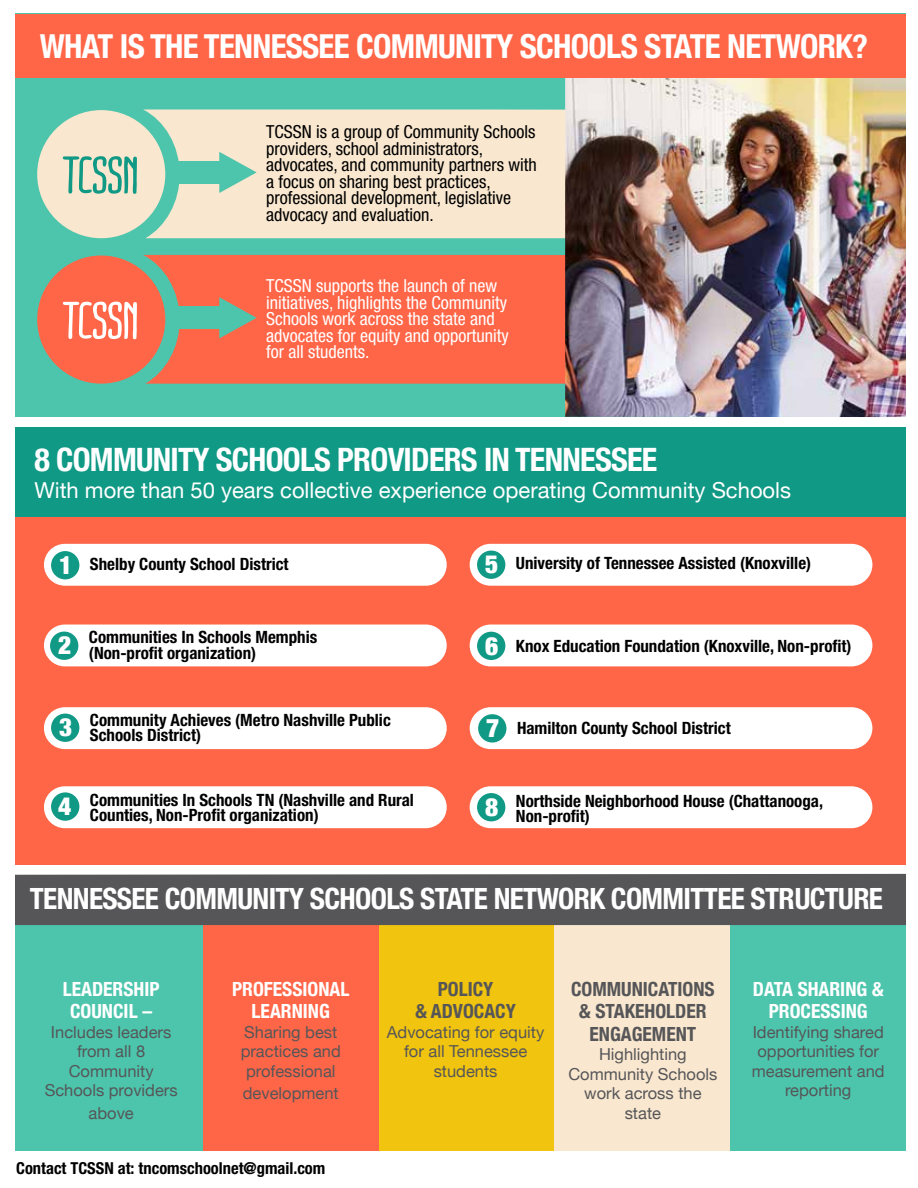
<style>
.page{position:relative;width:918px;height:1188px;background:#fff}
.page>*{position:absolute;margin:0;border:0;box-sizing:border-box;transform-origin:0 0}
.t1{font:700 52.95px "Ridemy Bike Pro";color:#fff}
.t2{font:700 52.95px "Ridemy Bike Pro";color:#109985}
.t3{font:700 condensed 33px "Helvetica Neue";letter-spacing:-.02em;color:#fff}
.t4{font:700 condensed 32.25px "Helvetica Neue";letter-spacing:-.02em;color:#fff}
.t5{font:700 condensed 29.25px "Helvetica Neue";letter-spacing:-.02em;color:#fff}
.t6{font:900 condensed 25.35px "Helvetica Neue";color:#fff}
.t7{font:22.05px "Helvetica Neue";color:#fff}
.t8{font:700 condensed 19.5px/22.5px "Helvetica Neue";color:#fff;text-align:center}
.t9{font:700 condensed 19.5px/22.5px "Helvetica Neue";color:#565658;text-align:center}
.t10{font:condensed 18px/16.5px "Helvetica Neue";color:#000}
.t11{font:condensed 18px/16.5px "Helvetica Neue";color:#fff}
.t12{font:700 condensed 16.95px/15.3px "Helvetica Neue";color:#000}
.t13{font:16.5px/19.5px "Helvetica Neue";color:#565658;text-align:center}
.t14{font:700 condensed 16.5px "Helvetica Neue";color:#000}
.s1{font-weight:900;font-size:25.35px;color:#fff}
</style>
<div class="page">
<div style="left:15px;top:14px;width:891px;height:403px;background:#4dc5ac"></div>
<div style="left:37px;top:256px;width:128px;height:128px;background:#ff6648;border-radius:50%"></div>
<div style="left:143px;top:255px;width:422px;height:129px;background:#ff6648"></div>
<div style="left:177px;top:306px;width:46px;height:23px;background:#4dc5ac"></div>
<svg style="left:219px;top:297px;width:38px;height:41px"></svg>
<div style="left:15px;top:917px;width:188px;height:234px;background:#4dc5ac"></div>
<div style="left:203px;top:917px;width:176px;height:234px;background:#ff6648"></div>
<div style="left:379px;top:917px;width:176px;height:234px;background:#f1c40f"></div>
<div style="left:555px;top:917px;width:175px;height:234px;background:#f9e7cf"></div>
<div style="left:730px;top:917px;width:176px;height:234px;background:#4dc5ac"></div>
<div style="left:15px;top:427px;width:891px;height:438px;background:#ff6648"></div>
<div style="left:15px;top:427px;width:891px;height:89px;background:#109985"></div>
<div style="left:37px;top:110px;width:128px;height:128px;background:#f9e7cf;border-radius:50%"></div>
<div style="left:143px;top:109px;width:422px;height:129px;background:#f9e7cf"></div>
<div style="left:177px;top:161px;width:46px;height:22px;background:#4dc5ac"></div>
<svg style="left:219px;top:152px;width:38px;height:41px"></svg>
<div style="left:44px;top:544px;width:403px;height:42px;background:#fff;border-radius:21px"></div>
<div style="left:44px;top:625px;width:403px;height:41px;background:#fff;border-radius:21px"></div>
<div style="left:44px;top:707px;width:403px;height:42px;background:#fff;border-radius:21px"></div>
<div style="left:44px;top:786px;width:403px;height:42px;background:#fff;border-radius:21px"></div>
<div style="left:470px;top:544px;width:402px;height:42px;background:#fff;border-radius:21px"></div>
<div style="left:470px;top:625px;width:402px;height:41px;background:#fff;border-radius:21px"></div>
<div style="left:470px;top:707px;width:402px;height:42px;background:#fff;border-radius:21px"></div>
<div style="left:470px;top:786px;width:402px;height:42px;background:#fff;border-radius:21px"></div>
<div style="left:51px;top:551px;width:28px;height:28px;background:#109985;border-radius:50%"></div>
<div style="left:50px;top:632px;width:28px;height:28px;background:#109985;border-radius:50%"></div>
<div style="left:51px;top:714px;width:28px;height:28px;background:#109985;border-radius:50%"></div>
<div style="left:51px;top:792px;width:28px;height:29px;background:#109985;border-radius:50%"></div>
<div style="left:477px;top:551px;width:28px;height:28px;background:#109985;border-radius:50%"></div>
<div style="left:477px;top:632px;width:28px;height:28px;background:#109985;border-radius:50%"></div>
<div style="left:478px;top:714px;width:28px;height:29px;background:#109985;border-radius:50%"></div>
<div style="left:477px;top:793px;width:28px;height:28px;background:#109985;border-radius:50%"></div>
<img style="left:565px;top:78px;width:341px;height:339px">
<div style="left:15px;top:14px;width:891px;height:64px;background:#ff6648"></div>
<div style="left:15px;top:874px;width:891px;height:51px;background:#565658"></div>
<h2 class="t3" style="left:40px;top:19px;width:830px">WHAT IS THE TENNESSEE COMMUNITY SCHOOLS STATE NETWORK?</h2>
<h1 class="t2" style="left:64px;top:143px;width:76px">TCSSN</h1>
<h1 class="t1" style="left:64px;top:288px;width:76px">TCSSN</h1>
<p class="t10" style="left:266px;top:123px;width:272px">TCSSN is a group of Community Schools providers, school administrators, advocates, and community partners with a focus on sharing best practices, professional development, legislative advocacy and evaluation.</p>
<p class="t11" style="left:266px;top:277px;width:244px">TCSSN supports the launch of new initiatives, highlights the Community<br>Schools work across the state and advocates for equity and opportunity for all students.</p>
<h3 class="t4" style="left:34px;top:432px;width:624px">8 COMMUNITY SCHOOLS PROVIDERS IN TENNESSEE</h3>
<h3 class="t7" style="left:34px;top:474px;width:758px">With more than 50 years collective experience operating Community Schools</h3>
<p class="t12" style="left:59px;top:556px;width:231px"><span class="s1">1</span> Shelby County School District</p>
<p class="t12" style="left:485px;top:556px;width:328px"><span class="s1">5</span> University of Tennessee Assisted (Knoxville)</p>
<p class="t12" style="left:89px;top:629px;width:230px;text-indent:-31px"><span class="s1">2</span> Communities In Schools Memphis (Non-profit organization)</p>
<p class="t12" style="left:485px;top:638px;width:368px"><span class="s1">6</span> Knox Education Foundation (Knoxville, Non-profit)</p>
<p class="t12" style="left:90px;top:712px;width:302px;text-indent:-31px"><span class="s1">3</span> Community Achieves (Metro Nashville Public<br>Schools District)</p>
<p class="t12" style="left:486px;top:720px;width:246px"><span class="s1">7</span> Hamilton County School District</p>
<h3 class="t6" style="left:58px;top:785px;width:15px">4</h3>
<p class="t12" style="left:90px;top:792px;width:326px">Communities In Schools TN (Nashville and Rural<br>Counties, Non-Profit organization)</p>
<p class="t12" style="left:516px;top:793px;width:309px;text-indent:-31px"><span class="s1">8</span> Northside Neighborhood House (Chattanooga,<br>Non-profit)</p>
<h3 class="t5" style="left:30px;top:874px;width:855px">TENNESSEE COMMUNITY SCHOOLS STATE NETWORK COMMITTEE STRUCTURE</h3>
<p class="t8" style="left:63px;top:976px;width:98px">LEADERSHIP<br>COUNCIL –</p>
<p class="t13" style="left:45px;top:1023px;width:134px">Includes leaders from all 8<br>Community<br>Schools providers</p>
<p class="t13" style="left:89px;top:1104px;width:47px">above</p>
<p class="t8" style="left:232px;top:976px;width:119px">PROFESSIONAL<br>LEARNING</p>
<p class="t13" style="left:241px;top:1023px;width:102px">Sharing best practices and professional</p>
<p class="t13" style="left:243px;top:1084px;width:97px">development</p>
<p class="t14" style="left:16px;top:1158px;width:311px">Contact TCSSN at: tncomschoolnet@gmail.com</p>
<p class="t9" style="left:415px;top:976px;width:102px">POLICY<br>&amp; ADVOCACY</p>
<p class="t13" style="left:387px;top:1023px;width:159px">Advocating for equity for all Tennessee students</p>
<p class="t9" style="left:571px;top:976px;width:145px">COMMUNICATIONS &amp; STAKEHOLDER<br>ENGAGEMENT</p>
<p class="t13" style="left:568px;top:1045px;width:151px">Highlighting<br>Community Schools work across the state</p>
<p class="t8" style="left:753px;top:976px;width:132px">DATA SHARING &amp;<br>PROCESSING</p>
<p class="t13" style="left:752px;top:1023px;width:134px">Identifying shared opportunities for measurement and reporting</p>
</div>
